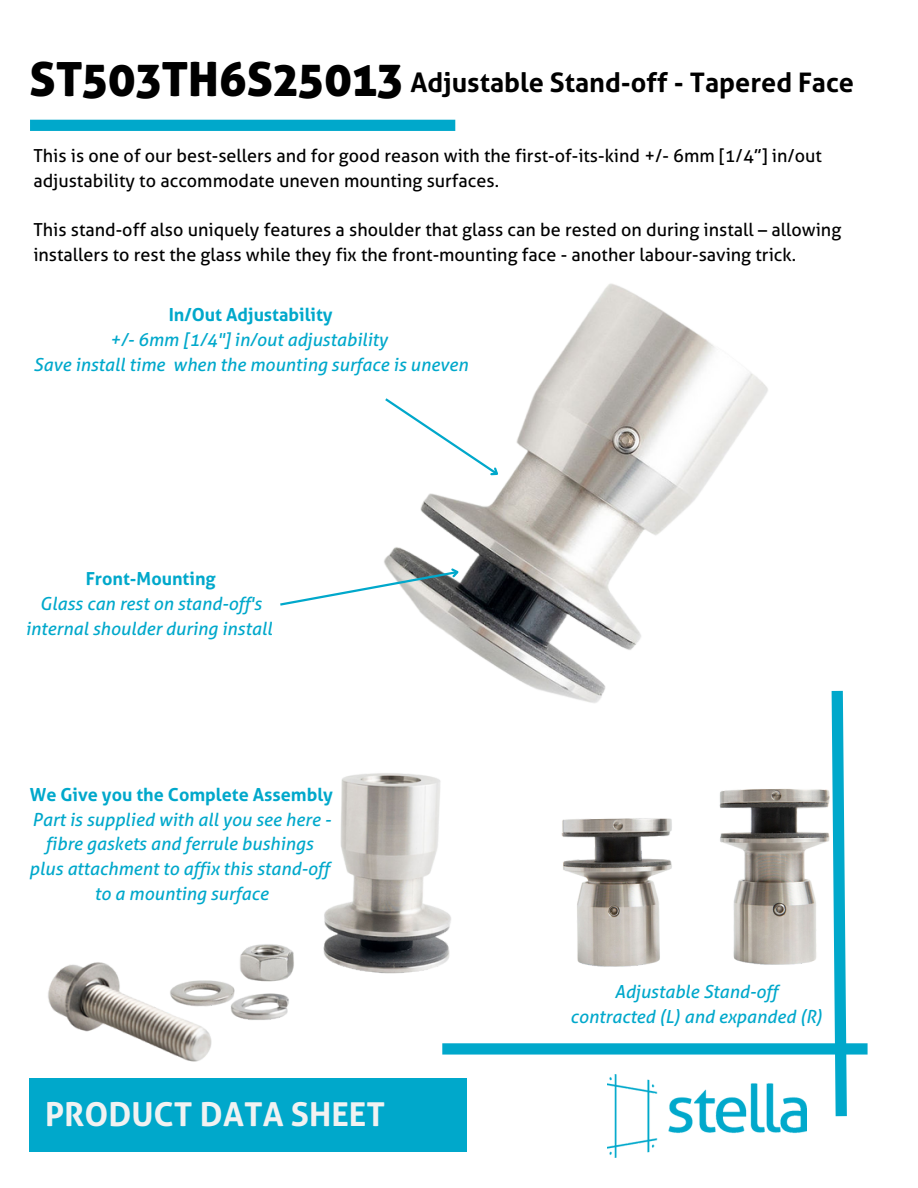
<style>
.page{position:relative;width:918px;height:1188px;background:#fff}
.page>*{position:absolute;margin:0;border:0;box-sizing:border-box;transform-origin:0 0}
.t1{font:47.25px "Aller Display";color:#000}
.t2{font:700 33px "Aller";color:#f1f2f2}
.t3{font:700 27px "Aller";color:#000}
.t4{font:18px/24.8px "Aller";color:#000}
.t5{font:italic 18px/24.8px "Aller";color:#00a8cb;text-align:center}
.t6{font:700 18px "Aller";color:#00a8cb}
</style>
<div class="page">
<svg style="left:831px;top:690px;width:16px;height:427px"></svg>
<div style="left:29px;top:1078px;width:437px;height:73px;background:#00a8cb"></div>
<div style="left:442px;top:1043px;width:426px;height:12px;background:#00a8cb"></div>
<div style="left:30px;top:120px;width:425px;height:11px;background:#00a8cb"></div>
<img style="left:608px;top:1074px;width:199px;height:84px">
<img style="left:384px;top:283px;width:384px;height:420px">
<svg style="left:384px;top:396px;width:120px;height:85px"></svg>
<svg style="left:280px;top:565px;width:182px;height:42px"></svg>
<img style="left:48px;top:773px;width:419px;height:289px">
<img style="left:561px;top:785px;width:278px;height:227px">
<h1 class="t1" style="left:30px;top:53px;width:375px">ST503TH6S25013</h1>
<h3 class="t3" style="left:410px;top:67px;width:445px">Adjustable Stand-off - Tapered Face</h3>
<p class="t4" style="left:33px;top:143px;width:790px">This is one of our best-sellers and for good reason with the first-of-its-kind +/- 6mm [1/4”] in/out adjustability to accommodate uneven mounting surfaces.</p>
<p class="t4" style="left:33px;top:218px;width:809px">This stand-off also uniquely features a shoulder that glass can be rested on during install – allowing installers to rest the glass while they fix the front-mounting face - another labour-saving trick.</p>
<p class="t6" style="left:169px;top:305px;width:165px">In/Out Adjustability</p>
<p class="t5" style="left:33px;top:328px;width:436px">+/- 6mm [1/4"] in/out adjustability<br>Save install time when the mounting surface is uneven</p>
<p class="t6" style="left:86px;top:569px;width:132px">Front-Mounting</p>
<p class="t5" style="left:25px;top:592px;width:248px">Glass can rest on stand-off's internal shoulder during install</p>
<p class="t6" style="left:30px;top:784px;width:305px">We Give you the Complete Assembly</p>
<p class="t5" style="left:29px;top:807px;width:303px">Part is supplied with all you see here - fibre gaskets and ferrule bushings plus attachment to affix this stand-off to a mounting surface</p>
<h2 class="t2" style="left:45px;top:1095px;width:342px">PRODUCT DATA SHEET</h2>
<p class="t5" style="left:570px;top:979px;width:253px">Adjustable Stand-off contracted (L) and expanded (R)</p>
</div>
